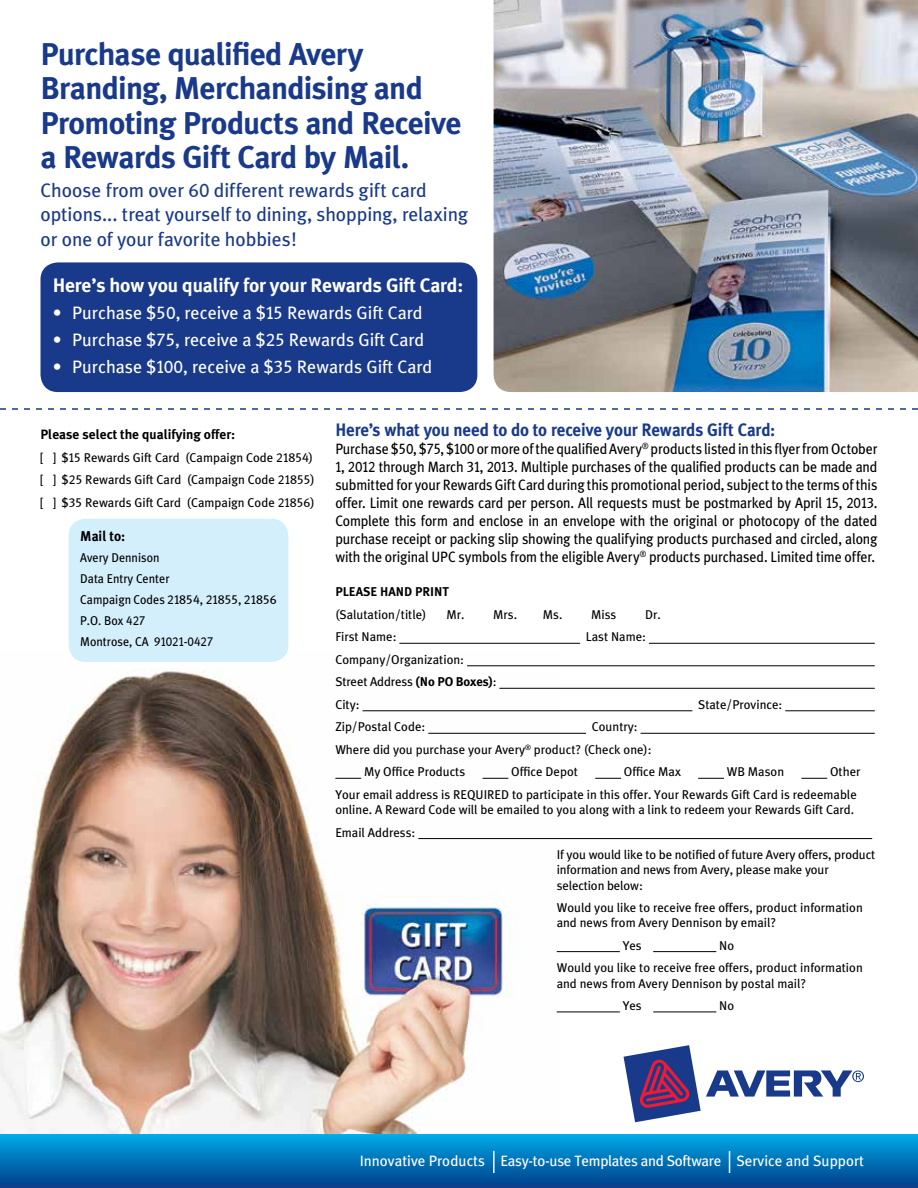
<style>
.page{position:relative;width:918px;height:1188px;background:#fff}
.page>*{position:absolute;margin:0;border:0;box-sizing:border-box;transform-origin:0 0}
.t1{font:700 31.5px/34.5px "Avery Meta";letter-spacing:-.025em;color:#19398a}
.t2{font:19.5px/23.4px "Avery Meta";letter-spacing:-.005em;color:#19398a}
.t3{font:700 19.5px "Avery Meta";letter-spacing:-.01em;color:#fff}
.t4{font:18px "Avery Meta";color:#fff}
.t5{font:700 18px "Avery Meta";letter-spacing:-.01em;color:#19398a;scale:.94 1}
.t6{font:15px/18px "Avery Meta";letter-spacing:-.01em;color:#000;text-align:justify;scale:.93 1}
.t7{font:15px "Avery Meta";color:#fff}
.t8{font:700 14.25px "Avery Meta";color:#000;scale:.95 1}
.t9{font:700 13.5px "Avery Meta";color:#000}
.t10{font:12.75px/22.5px "Avery Meta";color:#000}
.t11{font:12.75px/21px "Avery Meta";color:#000;scale:.95 1}
.t12{font:700 12.75px "Avery Meta";color:#000}
.s1{font-weight:700}
</style>
<div class="page">
<img style="left:0;top:652px;width:559px;height:482px">
<svg style="left:624px;top:1045px;width:240px;height:77px"></svg>
<svg style="left:0;top:408px;width:918px;height:2px"></svg>
<hr style="left:399px;top:643px;width:181px;height:1px;background:#000">
<hr style="left:649px;top:643px;width:226px;height:1px;background:#000">
<hr style="left:467px;top:666px;width:408px;height:1px;background:#000">
<hr style="left:499px;top:688px;width:376px;height:1px;background:#000">
<hr style="left:363px;top:711px;width:329px;height:1px;background:#000">
<hr style="left:785px;top:711px;width:90px;height:1px;background:#000">
<hr style="left:428px;top:733px;width:158px;height:1px;background:#000">
<hr style="left:641px;top:733px;width:234px;height:1px;background:#000">
<svg style="left:335px;top:778px;width:26px;height:1px"></svg>
<svg style="left:483px;top:778px;width:25px;height:1px"></svg>
<svg style="left:595px;top:778px;width:26px;height:1px"></svg>
<svg style="left:698px;top:778px;width:26px;height:1px"></svg>
<svg style="left:801px;top:778px;width:26px;height:1px"></svg>
<hr style="left:418px;top:838px;width:454px;height:1px;background:#000">
<div style="left:40px;top:262px;width:437px;height:130px;background:#19398a;border-radius:17px"></div>
<img style="left:494px;top:0;width:424px;height:392px">
<hr style="left:557px;top:951px;width:63px;height:1px;background:#000">
<hr style="left:653px;top:951px;width:63px;height:1px;background:#000">
<hr style="left:557px;top:1012px;width:63px;height:1px;background:#000">
<hr style="left:653px;top:1012px;width:63px;height:1px;background:#000">
<div style="left:69px;top:519px;width:219px;height:143px;background:#d4effc;border-radius:17px"></div>
<div style="left:0;top:1134px;width:918px;height:54px;background:linear-gradient(to bottom,#00aae9,#043e8a)"></div>
<hr style="left:493px;top:1151px;width:2px;height:22px;background:#fff">
<svg style="left:729px;top:1151px;width:1px;height:22px"></svg>
<h1 class="t1" style="left:40px;top:37px;width:422px">Purchase qualified Avery<br>Branding, Merchandising and<br>Promoting Products and Receive a Rewards Gift Card by Mail.</h1>
<h2 class="t2" style="left:40px;top:179px;width:429px">Choose from over 60 different rewards gift card options... treat yourself to dining, shopping, relaxing</h2>
<h2 class="t2" style="left:40px;top:227px;width:258px">or one of your favorite hobbies!</h2>
<h2 class="t3" style="left:53px;top:274px;width:412px">Here’s how you qualify for your Rewards Gift Card:</h2>
<h3 class="t4" style="left:53px;top:303px;width:371px">• Purchase $50, receive a $15 Rewards Gift Card</h3>
<h3 class="t4" style="left:53px;top:330px;width:373px">• Purchase $75, receive a $25 Rewards Gift Card</h3>
<h3 class="t4" style="left:53px;top:357px;width:381px">• Purchase $100, receive a $35 Rewards Gift Card</h3>
<p class="t9" style="left:40px;top:427px;width:196px">Please select the qualifying offer:</p>
<p class="t10" style="left:40px;top:446px;width:276px">[ ] $15 Rewards Gift Card (Campaign Code 21854) [ ] $25 Rewards Gift Card (Campaign Code 21855) [ ] $35 Rewards Gift Card (Campaign Code 21856)</p>
<p class="t8" style="left:80px;top:528px;width:49px">Mail to:</p>
<p class="t11" style="left:80px;top:547px;width:208px">Avery Dennison<br>Data Entry Center<br>Campaign Codes 21854, 21855, 21856<br>P.O. Box 427<br>Montrose, CA 91021-0427</p>
<h3 class="t5" style="left:335px;top:420px;width:470px">Here’s what you need to do to receive your Rewards Gift Card:</h3>
<p class="t6" style="left:335px;top:440px;width:584px">Purchase $50, $75, $100 or more of the qualified Avery<sup>®</sup> products listed in this flyer from October 1, 2012 through March 31, 2013. Multiple purchases of the qualified products can be made and submitted for your Rewards Gift Card during this promotional period, subject to the terms of this offer. Limit one rewards card per person. All requests must be postmarked by April 15, 2013.<br>Complete this form and enclose in an envelope with the original or photocopy of the dated purchase receipt or packing slip showing the qualifying products purchased and circled, along with the original UPC symbols from the eligible Avery<sup>®</sup> products purchased. Limited time offer.</p>
<p class="t12" style="left:335px;top:585px;width:115px">PLEASE HAND PRINT</p>
<p class="t10" style="left:335px;top:603px;width:93px">(Salutation/title)</p>
<p class="t10" style="left:447px;top:603px;width:72px">Mr. Mrs.</p>
<p class="t10" style="left:543px;top:603px;width:75px">Ms. Miss</p>
<p class="t10" style="left:645px;top:603px;width:17px">Dr.</p>
<p class="t10" style="left:335px;top:626px;width:63px">First Name:</p>
<p class="t10" style="left:586px;top:626px;width:62px">Last Name:</p>
<p class="t10" style="left:335px;top:648px;width:163px">Company/Organization:<br>Street Address <span class="s1">(No PO Boxes)</span>:<br>City:</p>
<p class="t10" style="left:698px;top:693px;width:86px">State/Province:</p>
<p class="t10" style="left:335px;top:716px;width:92px">Zip/Postal Code:</p>
<p class="t10" style="left:592px;top:716px;width:47px">Country:</p>
<p class="t10" style="left:335px;top:738px;width:318px">Where did you purchase your Avery<sup>®</sup> product? (Check one):</p>
<p class="t10" style="left:364px;top:761px;width:103px">My Office Products</p>
<p class="t10" style="left:511px;top:761px;width:68px">Office Depot</p>
<p class="t10" style="left:624px;top:761px;width:59px">Office Max</p>
<p class="t10" style="left:727px;top:761px;width:59px">WB Mason</p>
<p class="t10" style="left:335px;top:761px;width:527px;text-align:right">Other<br>Your email address is REQUIRED to participate in this offer. Your Rewards Gift Card is redeemable</p>
<p class="t10" style="left:335px;top:798px;width:520px">online. A Reward Code will be emailed to you along with a link to redeem your Rewards Gift Card.<br>Email Address:</p>
<p class="t10" style="left:557px;top:847px;width:320px;line-height:15.3px">If you would like to be notified of future Avery offers, product information and news from Avery, please make your selection below:</p>
<p class="t10" style="left:557px;top:900px;width:308px;line-height:15.3px">Would you like to receive free offers, product information and news from Avery Dennison by email?</p>
<p class="t10" style="left:623px;top:934px;width:21px">Yes</p>
<p class="t10" style="left:557px;top:934px;width:308px;text-indent:162px">No<br>Would you like to receive free offers, product information</p>
<p class="t10" style="left:623px;top:972px;width:185px;text-indent:-66px">and news from Avery Dennison by postal mail?<br>Yes</p>
<p class="t10" style="left:719px;top:994px;width:16px">No</p>
<p class="t7" style="left:360px;top:1152px;width:506px">Innovative Products Easy-to-use Templates and Software Service and Support</p>
</div>
